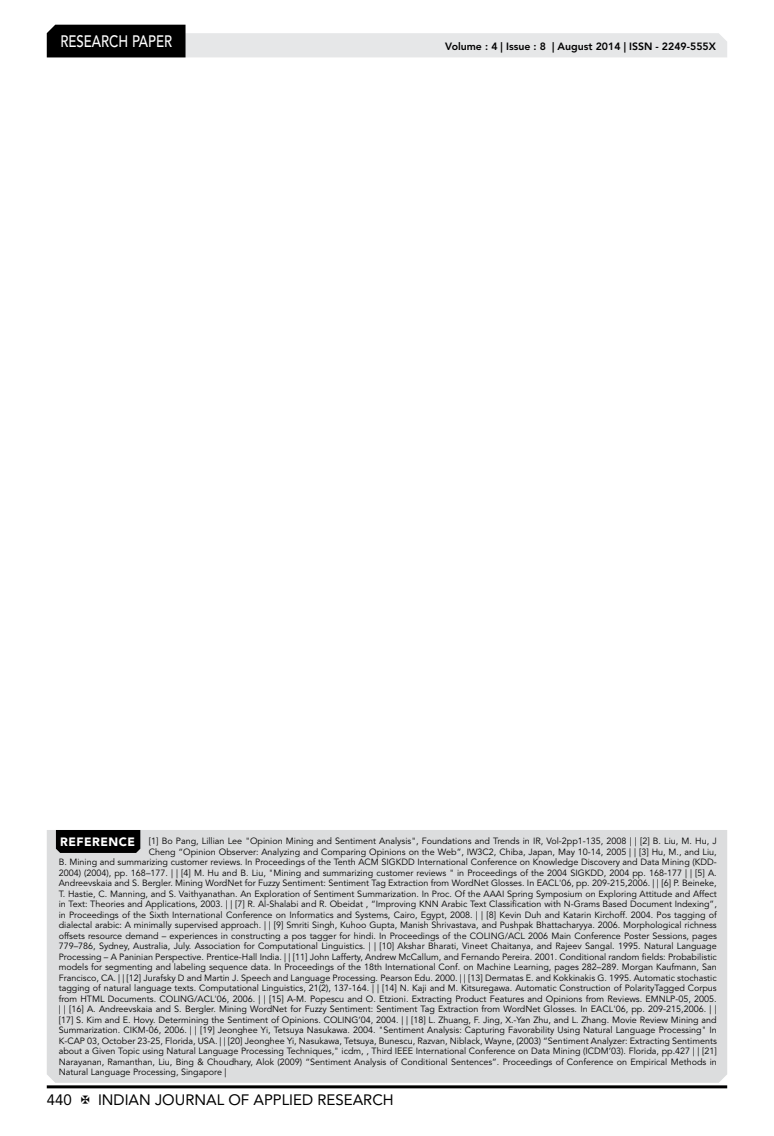
<style>
.page{position:relative;width:774px;height:1136px;background:#fff}
.page>*{position:absolute;margin:0;border:0;box-sizing:border-box;transform-origin:0 0}
.t1{font:500 16.5px "Avenir LT Std";color:#fff;scale:.8 1}
.t2{font:15px "Avenir LT Std";color:#000}
.t3{font:800 10.5px "Avenir LT Std";color:#000}
.t4{font:9px "Avenir LT Std";color:#000}
.s1{font-weight:900;font-size:12px;color:#fff}
</style>
<div class="page">
<hr style="left:47px;top:1085px;width:680px;height:3px;background:#000">
<svg style="left:47px;top:25px;width:680px;height:32px"></svg>
<div style="left:47px;top:830px;width:680px;height:252px;background:#dcddde"></div>
<div style="left:56px;top:830px;width:84px;height:22px;background:#000"></div>
<h1 class="t1" style="left:60px;top:32px;width:139px">RESEARCH PAPER</h1>
<p class="t3" style="left:445px;top:41px;width:272px">Volume : 4 | Issue : 8 | August 2014 | ISSN - 2249-555X</p>
<p class="t4" style="left:60px;top:835px;width:658px"><span class="s1">REFERENCE</span> [1] Bo Pang, Lillian Lee "Opinion Mining and Sentiment Analysis", Foundations and Trends in IR, Vol-2pp1-135, 2008 | | [2] B. Liu, M. Hu, J</p>
<p class="t4" style="left:149px;top:846px;width:569px">Cheng “Opinion Observer: Analyzing and Comparing Opinions on the Web”, IW3C2, Chiba, Japan, May 10-14, 2005 | | [3] Hu, M., and Liu,</p>
<p class="t4" style="left:59px;top:856px;width:659px">B. Mining and summarizing customer reviews. In Proceedings of the Tenth ACM SIGKDD International Conference on Knowledge Discovery and Data Mining (KDD-</p>
<p class="t4" style="left:59px;top:867px;width:659px">2004) (2004), pp. 168–177. | | [4] M. Hu and B. Liu, "Mining and summarizing customer reviews " in Proceedings of the 2004 SIGKDD, 2004 pp. 168-177 | | [5] A.</p>
<p class="t4" style="left:59px;top:877px;width:660px">Andreevskaia and S. Bergler. Mining WordNet for Fuzzy Sentiment: Sentiment Tag Extraction from WordNet Glosses. In EACL'06, pp. 209-215,2006. | | [6] P. Beineke,</p>
<p class="t4" style="left:59px;top:888px;width:659px">T. Hastie, C. Manning, and S. Vaithyanathan. An Exploration of Sentiment Summarization. In Proc. Of the AAAI Spring Symposium on Exploring Attitude and Affect</p>
<p class="t4" style="left:59px;top:898px;width:660px">in Text: Theories and Applications, 2003. | | [7] R. Al-Shalabi and R. Obeidat , “Improving KNN Arabic Text Classification with N-Grams Based Document Indexing”,</p>
<p class="t4" style="left:59px;top:909px;width:660px">in Proceedings of the Sixth International Conference on Informatics and Systems, Cairo, Egypt, 2008. | | [8] Kevin Duh and Katarin Kirchoff. 2004. Pos tagging of</p>
<p class="t4" style="left:59px;top:919px;width:659px">dialectal arabic: A minimally supervised approach. | | [9] Smriti Singh, Kuhoo Gupta, Manish Shrivastava, and Pushpak Bhattacharyya. 2006. Morphological richness</p>
<p class="t4" style="left:59px;top:930px;width:660px">offsets resource demand – experiences in constructing a pos tagger for hindi. In Proceedings of the COLING/ACL 2006 Main Conference Poster Sessions, pages</p>
<p class="t4" style="left:59px;top:940px;width:659px">779–786, Sydney, Australia, July. Association for Computational Linguistics. | | [10] Akshar Bharati, Vineet Chaitanya, and Rajeev Sangal. 1995. Natural Language</p>
<p class="t4" style="left:59px;top:951px;width:660px">Processing – A Paninian Perspective. Prentice-Hall India. | | [11] John Lafferty, Andrew McCallum, and Fernando Pereira. 2001. Conditional random fields: Probabilistic</p>
<p class="t4" style="left:59px;top:961px;width:660px">models for segmenting and labeling sequence data. In Proceedings of the 18th International Conf. on Machine Learning, pages 282–289. Morgan Kaufmann, San</p>
<p class="t4" style="left:59px;top:972px;width:660px">Francisco, CA. | | [12] Jurafsky D and Martin J. Speech and Language Processing. Pearson Edu. 2000. | | [13] Dermatas E. and Kokkinakis G. 1995. Automatic stochastic</p>
<p class="t4" style="left:59px;top:982px;width:660px">tagging of natural language texts. Computational Linguistics, 21(2), 137-164. | | [14] N. Kaji and M. Kitsuregawa. Automatic Construction of PolarityTagged Corpus</p>
<p class="t4" style="left:59px;top:993px;width:659px">from HTML Documents. COLING/ACL'06, 2006. | | [15] A-M. Popescu and O. Etzioni. Extracting Product Features and Opinions from Reviews. EMNLP-05, 2005.</p>
<p class="t4" style="left:59px;top:1003px;width:659px">| | [16] A. Andreevskaia and S. Bergler. Mining WordNet for Fuzzy Sentiment: Sentiment Tag Extraction from WordNet Glosses. In EACL'06, pp. 209-215,2006. | |</p>
<p class="t4" style="left:59px;top:1014px;width:659px">[17] S. Kim and E. Hovy. Determining the Sentiment of Opinions. COLING’04, 2004. | | [18] L. Zhuang, F. Jing, X.-Yan Zhu, and L. Zhang. Movie Review Mining and</p>
<p class="t4" style="left:59px;top:1024px;width:660px">Summarization. CIKM-06, 2006. | | [19] Jeonghee Yi, Tetsuya Nasukawa. 2004. "Sentiment Analysis: Capturing Favorability Using Natural Language Processing" In</p>
<p class="t4" style="left:59px;top:1035px;width:660px">K-CAP 03, October 23-25, Florida, USA. | | [20] Jeonghee Yi, Nasukawa, Tetsuya, Bunescu, Razvan, Niblack, Wayne, (2003) “Sentiment Analyzer: Extracting Sentiments</p>
<p class="t4" style="left:59px;top:1045px;width:660px">about a Given Topic using Natural Language Processing Techniques," icdm, , Third IEEE International Conference on Data Mining (ICDM’03). Florida, pp.427 | | [21]</p>
<p class="t4" style="left:59px;top:1056px;width:660px">Narayanan, Ramanthan, Liu, Bing &amp; Choudhary, Alok (2009) “Sentiment Analysis of Conditional Sentences”. Proceedings of Conference on Empirical Methods in</p>
<p class="t4" style="left:59px;top:1066px;width:169px">Natural Language Processing, Singapore |</p>
<h2 class="t2" style="left:47px;top:1090px;width:27px">440</h2>
<h2 class="t2" style="left:98px;top:1090px;width:297px">INDIAN JOURNAL OF APPLIED RESEARCH</h2>
</div>
